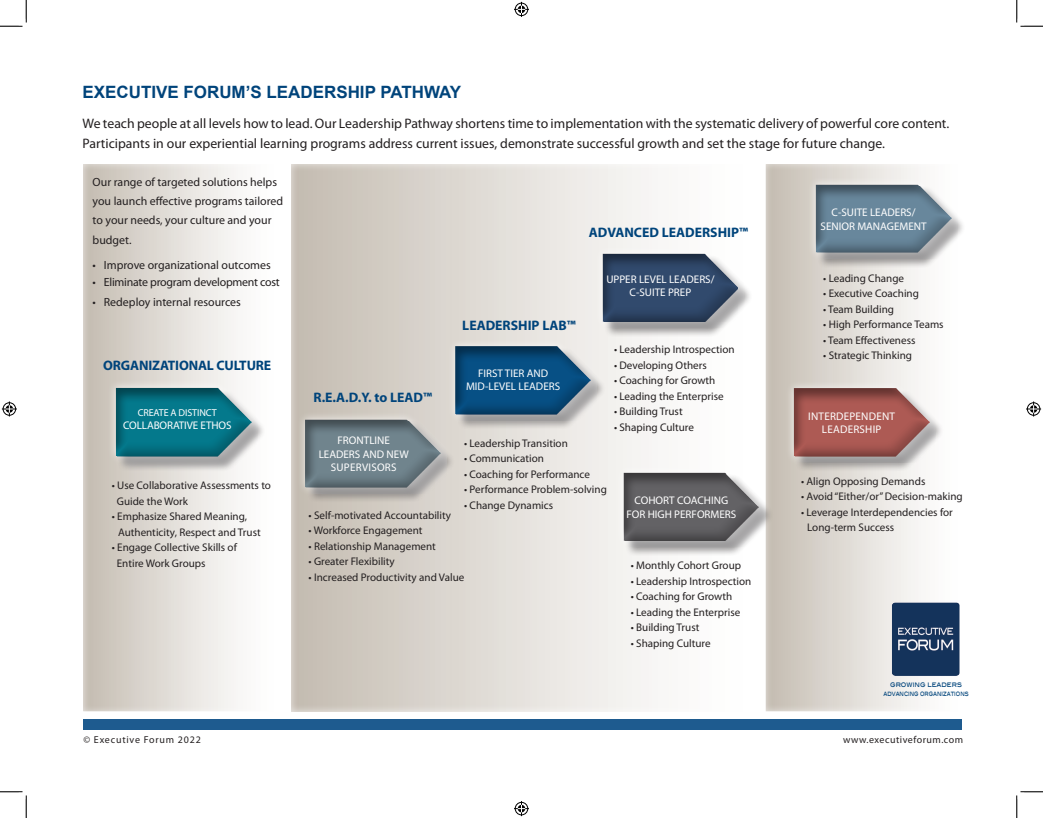
<style>
.page{position:relative;width:1043px;height:818px;background:#fff}
.page>*{position:absolute;margin:0;border:0;box-sizing:border-box;transform-origin:0 0}
.t1{font:700 17px "Arial";color:#00447b}
.t2{font:13.75px/19.4px "Myriad Pro";color:#231f20}
.t3{font:700 13.75px "Myriad Pro";color:#00447b}
.t4{font:11.88px/19.4px "Myriad Pro";color:#231f20}
.t5{font:11.88px "Myriad Pro";letter-spacing:-.02em;color:#231f20}
.t6{font:11.12px/15.5px "Myriad Pro";color:#231f20}
.t7{font:11.12px/13.2px "Myriad Pro";color:#fff;text-align:center}
.t8{font:11.12px/13.2px "Myriad Pro";letter-spacing:.02em;color:#fff;text-align:center}
.t9{font:10px "Myriad Pro";letter-spacing:.055em;color:#231f20}
.t10{font:10px "Myriad Pro";letter-spacing:.08em;color:#231f20}
.t11{font:10px "Myriad Pro";letter-spacing:-.01em;color:#fff}
.t12{font:500 7.38px "ITC Blair Com";color:#00447b;scale:.8 1}
.t13{font:500 7.12px "ITC Blair Com";color:#00447b;scale:.67 1}
</style>
<div class="page">
<div style="left:80px;top:161px;width:200px;height:550px;background:#fff;opacity:.75"></div>
<div style="left:286px;top:159px;width:470px;height:552px;background:#fff;opacity:.75"></div>
<div style="left:763px;top:163px;width:200px;height:548px;background:#fff;opacity:.75"></div>
<img style="left:890px;top:600px;width:71px;height:77px">
<div style="left:807px;top:176px;width:158px;height:91px;background:#fff;opacity:.75"></div>
<div style="left:808px;top:179px;width:152px;height:81px;background:#231f20;opacity:.5"></div>
<div style="left:785px;top:380px;width:158px;height:91px;background:#fff;opacity:.75"></div>
<div style="left:786px;top:383px;width:152px;height:81px;background:#231f20;opacity:.5"></div>
<div style="left:594px;top:245px;width:158px;height:91px;background:#fff;opacity:.75"></div>
<div style="left:595px;top:248px;width:152px;height:81px;background:#231f20;opacity:.5"></div>
<div style="left:447px;top:338px;width:157px;height:91px;background:#fff;opacity:.75"></div>
<div style="left:448px;top:341px;width:151px;height:81px;background:#231f20;opacity:.5"></div>
<div style="left:297px;top:411px;width:157px;height:91px;background:#fff;opacity:.75"></div>
<div style="left:298px;top:414px;width:151px;height:81px;background:#231f20;opacity:.5"></div>
<div style="left:107px;top:379px;width:158px;height:97px;background:#fff;opacity:.75"></div>
<div style="left:109px;top:385px;width:151px;height:86px;background:#231f20;opacity:.5"></div>
<div style="left:83px;top:719px;width:878px;height:11px;background:#1e5b8f"></div>
<div style="left:615px;top:464px;width:158px;height:91px;background:#fff;opacity:.75"></div>
<div style="left:616px;top:467px;width:151px;height:81px;background:#231f20;opacity:.5"></div>
<svg style="left:0;top:0;width:27px;height:27px"></svg>
<svg style="left:0;top:791px;width:27px;height:27px"></svg>
<svg style="left:1016px;top:0;width:26px;height:27px"></svg>
<svg style="left:1016px;top:791px;width:26px;height:27px"></svg>
<svg style="left:514px;top:2px;width:15px;height:15px"></svg>
<svg style="left:514px;top:801px;width:15px;height:15px"></svg>
<svg style="left:2px;top:401px;width:15px;height:15px"></svg>
<svg style="left:1026px;top:401px;width:15px;height:15px"></svg>
<h1 class="t1" style="left:82px;top:80px;width:380px">EXECUTIVE FORUM’S LEADERSHIP PATHWAY</h1>
<p class="t2" style="left:82px;top:114px;width:868px">We teach people at all levels how to lead. Our Leadership Pathway shortens time to implementation with the systematic delivery of powerful core content.<br>Participants in our experiential learning programs address current issues, demonstrate successful growth and set the stage for future change.</p>
<p class="t4" style="left:93px;top:172px;width:192px">Our range of targeted solutions helps you launch effective programs tailored to your needs, your culture and your budget.</p>
<p class="t4" style="left:93px;top:255px;width:180px">• Improve organizational outcomes</p>
<p class="t5" style="left:93px;top:275px;width:189px">• Eliminate program development cost</p>
<p class="t4" style="left:93px;top:292px;width:150px">• Redeploy internal resources</p>
<p class="t7" style="left:820px;top:206px;width:108px">C-SUITE LEADERS/<br>SENIOR MANAGEMENT</p>
<p class="t3" style="left:589px;top:223px;width:161px">ADVANCED LEADERSHIP™</p>
<p class="t6" style="left:823px;top:270px;width:82px">• Leading Change</p>
<p class="t6" style="left:823px;top:285px;width:97px">• Executive Coaching</p>
<p class="t6" style="left:823px;top:301px;width:72px">• Team Building</p>
<p class="t6" style="left:823px;top:316px;width:122px">• High Performance Teams</p>
<p class="t6" style="left:823px;top:332px;width:94px">• Team Effectiveness</p>
<p class="t6" style="left:823px;top:347px;width:90px">• Strategic Thinking</p>
<p class="t7" style="left:606px;top:272px;width:110px">UPPER LEVEL LEADERS/<br>C-SUITE PREP</p>
<p class="t3" style="left:462px;top:316px;width:115px">LEADERSHIP LAB™</p>
<p class="t6" style="left:614px;top:341px;width:122px">• Leadership Introspection</p>
<p class="t6" style="left:614px;top:357px;width:94px">• Developing Others</p>
<p class="t6" style="left:614px;top:372px;width:103px">• Coaching for Growth</p>
<p class="t6" style="left:614px;top:388px;width:111px">• Leading the Enterprise</p>
<p class="t6" style="left:614px;top:403px;width:70px">• Building Trust</p>
<p class="t6" style="left:614px;top:419px;width:81px">• Shaping Culture</p>
<p class="t3" style="left:103px;top:357px;width:169px">ORGANIZATIONAL CULTURE</p>
<p class="t7" style="left:466px;top:366px;width:96px">FIRST TIER AND<br>MID-LEVEL LEADERS</p>
<p class="t3" style="left:313px;top:388px;width:120px">R.E.A.D.Y. to LEAD™</p>
<p class="t11" style="left:138px;top:406px;width:81px">CREATE A DISTINCT</p>
<p class="t7" style="left:123px;top:419px;width:110px">COLLABORATIVE ETHOS</p>
<p class="t8" style="left:808px;top:409px;width:88px">INTERDEPENDENT<br>LEADERSHIP</p>
<p class="t6" style="left:117px;top:477px;width:156px;text-indent:-5px">• Use Collaborative Assessments to<br>Guide the Work</p>
<p class="t6" style="left:118px;top:508px;width:144px;text-indent:-6px">• Emphasize Shared Meaning,<br>Authenticity, Respect and Trust</p>
<p class="t6" style="left:117px;top:539px;width:122px;text-indent:-5px">• Engage Collective Skills of<br>Entire Work Groups</p>
<p class="t7" style="left:319px;top:434px;width:92px">FRONTLINE<br>LEADERS AND NEW<br>SUPERVISORS</p>
<p class="t6" style="left:464px;top:435px;width:105px">• Leadership Transition</p>
<p class="t6" style="left:464px;top:450px;width:81px">• Communication</p>
<p class="t6" style="left:464px;top:466px;width:127px">• Coaching for Performance</p>
<p class="t6" style="left:464px;top:481px;width:144px">• Performance Problem-solving</p>
<p class="t6" style="left:464px;top:497px;width:91px">• Change Dynamics</p>
<p class="t6" style="left:308px;top:507px;width:144px">• Self-motivated Accountability</p>
<p class="t6" style="left:308px;top:522px;width:115px">• Workforce Engagement</p>
<p class="t6" style="left:308px;top:538px;width:129px">• Relationship Management</p>
<p class="t6" style="left:308px;top:553px;width:88px">• Greater Flexibility</p>
<p class="t6" style="left:308px;top:569px;width:157px">• Increased Productivity and Value</p>
<p class="t7" style="left:626px;top:493px;width:112px">COHORT COACHING<br>FOR HIGH PERFORMERS</p>
<p class="t6" style="left:630px;top:557px;width:112px">• Monthly Cohort Group</p>
<p class="t6" style="left:630px;top:573px;width:122px">• Leadership Introspection</p>
<p class="t6" style="left:630px;top:588px;width:103px">• Coaching for Growth</p>
<p class="t6" style="left:630px;top:604px;width:111px">• Leading the Enterprise</p>
<p class="t6" style="left:630px;top:619px;width:70px">• Building Trust</p>
<p class="t6" style="left:630px;top:635px;width:81px">• Shaping Culture</p>
<p class="t6" style="left:801px;top:473px;width:126px">• Align Opposing Demands</p>
<p class="t6" style="left:801px;top:488px;width:163px">• Avoid“Either/or”Decision-making</p>
<p class="t6" style="left:807px;top:504px;width:147px;text-indent:-6px">• Leverage Interdependencies for<br>Long-term Success</p>
<p class="t12" style="left:890px;top:680px;width:91px">GROWING LEADERS</p>
<p class="t13" style="left:883px;top:689px;width:128px">ADVANCING ORGANIZATIONS</p>
<p class="t10" style="left:83px;top:733px;width:119px">© Executive Forum 2022</p>
<p class="t9" style="left:843px;top:733px;width:122px">www.executiveforum.com</p>
</div>
